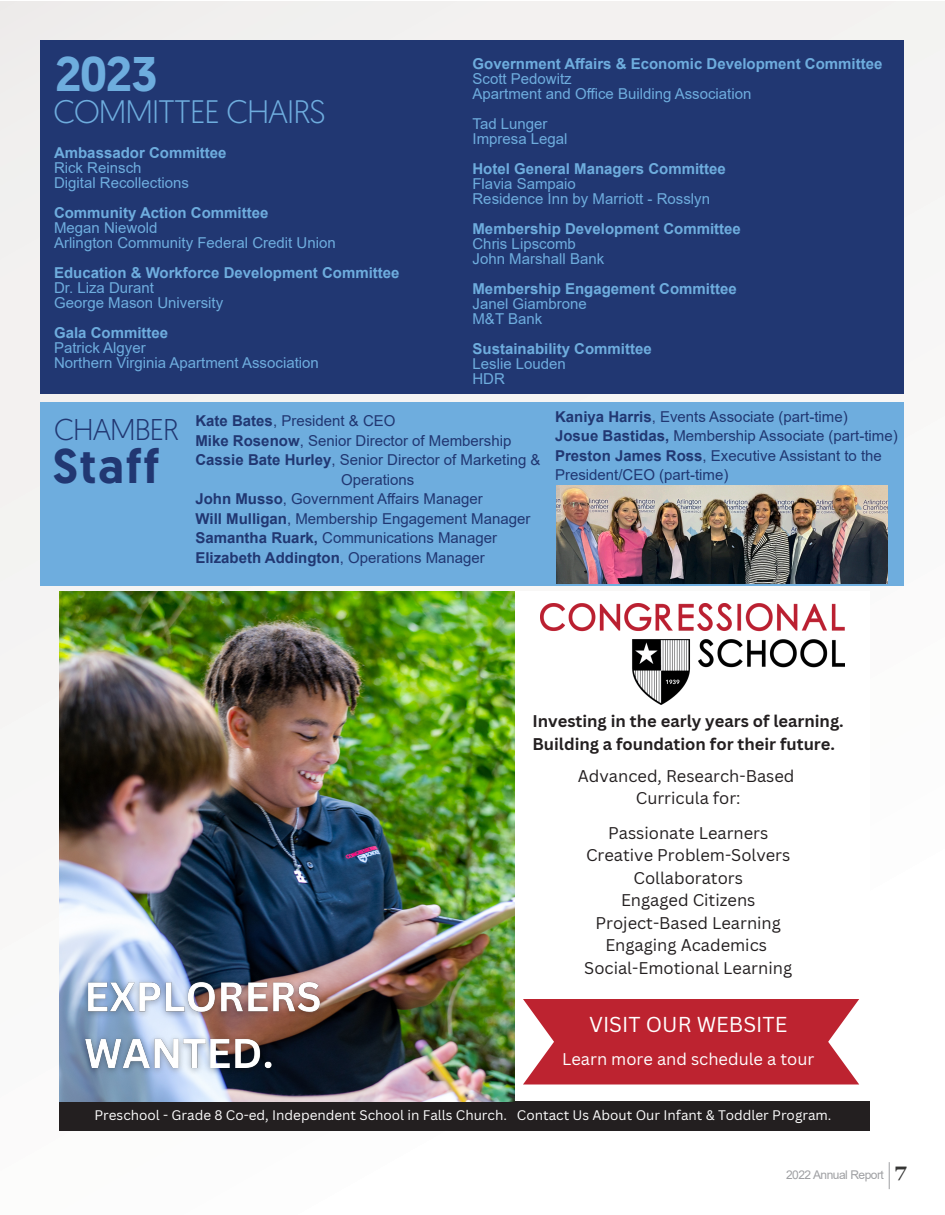
<style>
.page{position:relative;width:945px;height:1215px;background:#fff}
.page>*{position:absolute;margin:0;border:0;box-sizing:border-box;transform-origin:0 0}
.t1{font:500 48.6px "Geomanist";letter-spacing:.04em;color:#213772}
.t2{font:500 48.6px "Geomanist";color:#6eadde}
.t3{font:300 32.4px "Geomanist";letter-spacing:-.03em;color:#6eadde}
.t4{font:300 30px "Geomanist";letter-spacing:-.03em;color:#213772}
.t5{font:21px "Canva Sans";color:#fff}
.t6{font:700 19.5px "Georgia";color:#353534}
.t7{font:16.5px/22.5px "Canva Sans";color:#231f20;text-align:center}
.t8{font:700 16.5px/22.5px "Canva Sans";color:#231f20}
.t9{font:16.5px "Canva Sans";color:#fff}
.t10{font:15px/19.5px "Arial";color:#213772}
.t11{font:15px "Arial";color:#6eadde}
.t12{font:700 15px "Arial";color:#6eadde}
.t13{font:700 15px "Arial";color:#213772}
.t14{font:13.5px "Canva Sans";color:#fff}
.t15{font:12px "Arial";letter-spacing:-.04em;color:#9fa0a3}
.s1{font-weight:700}
.s2{font-weight:400}
</style>
<div class="page">
<div style="left:0;top:1px;width:945px;height:1214px;background:#fbfafa"></div>
<div style="left:40px;top:40px;width:864px;height:354px;background:#213772"></div>
<div style="left:40px;top:402px;width:864px;height:184px;background:#6eadde"></div>
<div style="left:60px;top:591px;width:810px;height:540px;background:#fff"></div>
<img style="left:541px;top:604px;width:304px;height:101px">
<div style="left:60px;top:1102px;width:810px;height:29px;background:#231f20"></div>
<img style="left:60px;top:591px;width:454px;height:511px">
<svg style="left:523px;top:999px;width:336px;height:86px;background:#c33844"></svg>
<img style="left:75px;top:959px;width:266px;height:133px">
<img style="left:556px;top:485px;width:332px;height:99px">
<svg style="left:889px;top:1162px;width:1px;height:27px"></svg>
<p class="t2" style="left:54px;top:42px;width:106px">2023</p>
<p class="t3" style="left:53px;top:91px;width:274px">COMMITTEE CHAIRS</p>
<p class="t12" style="left:54px;top:142px;width:174px">Ambassador Committee</p>
<p class="t11" style="left:54px;top:157px;width:89px">Rick Reinsch</p>
<p class="t11" style="left:54px;top:172px;width:137px">Digital Recollections</p>
<p class="t12" style="left:54px;top:202px;width:216px">Community Action Committee</p>
<p class="t11" style="left:54px;top:217px;width:105px">Megan Niewold</p>
<p class="t11" style="left:54px;top:232px;width:283px">Arlington Community Federal Credit Union</p>
<p class="t12" style="left:54px;top:262px;width:347px">Education &amp; Workforce Development Committee</p>
<p class="t11" style="left:54px;top:277px;width:102px">Dr. Liza Durant</p>
<p class="t11" style="left:54px;top:292px;width:171px">George Mason University</p>
<p class="t12" style="left:54px;top:322px;width:116px">Gala Committee</p>
<p class="t11" style="left:54px;top:337px;width:93px">Patrick Algyer</p>
<p class="t11" style="left:54px;top:352px;width:266px">Northern Virginia Apartment Association</p>
<p class="t12" style="left:472px;top:53px;width:411px">Government Affairs &amp; Economic Development Committee</p>
<p class="t11" style="left:472px;top:68px;width:101px">Scott Pedowitz</p>
<p class="t11" style="left:472px;top:83px;width:280px">Apartment and Office Building Association</p>
<p class="t11" style="left:472px;top:113px;width:77px">Tad Lunger</p>
<p class="t11" style="left:472px;top:128px;width:97px">Impresa Legal</p>
<p class="t12" style="left:472px;top:158px;width:255px">Hotel General Managers Committee</p>
<p class="t11" style="left:472px;top:173px;width:105px">Flavia Sampaio</p>
<p class="t11" style="left:472px;top:188px;width:239px">Residence Inn by Marriott - Rosslyn</p>
<p class="t12" style="left:472px;top:218px;width:270px">Membership Development Committee</p>
<p class="t11" style="left:472px;top:233px;width:105px">Chris Lipscomb</p>
<p class="t11" style="left:472px;top:248px;width:133px">John Marshall Bank</p>
<p class="t12" style="left:472px;top:278px;width:266px">Membership Engagement Committee</p>
<p class="t11" style="left:472px;top:293px;width:116px">Janel Giambrone</p>
<p class="t11" style="left:472px;top:308px;width:71px">M&amp;T Bank</p>
<p class="t12" style="left:472px;top:338px;width:181px">Sustainability Committee</p>
<p class="t11" style="left:472px;top:353px;width:95px">Leslie Louden</p>
<p class="t11" style="left:472px;top:368px;width:34px">HDR</p>
<p class="t4" style="left:54px;top:410px;width:127px">CHAMBER</p>
<p class="t1" style="left:53px;top:434px;width:108px">Staff</p>
<p class="t10" style="left:195px;top:411px;width:202px"><span class="s1">Kate Bates</span>, President &amp; CEO</p>
<p class="t10" style="left:195px;top:430px;width:317px"><span class="s1">Mike Rosenow</span>, Senior Director of Membership</p>
<p class="t10" style="left:195px;top:450px;width:347px"><span class="s1">Cassie Bate Hurley</span>, Senior Director of Marketing &amp;</p>
<p class="t10" style="left:341px;top:469px;width:75px">Operations</p>
<p class="t10" style="left:195px;top:489px;width:289px"><span class="s1">John Musso</span>, Government Affairs Manager</p>
<p class="t10" style="left:195px;top:508px;width:336px"><span class="s1">Will Mulligan</span>, Membership Engagement Manager</p>
<p class="t10" style="left:195px;top:528px;width:303px"><span class="s1">Samantha Ruark,</span> Communications Manager</p>
<p class="t13" style="left:195px;top:547px;width:291px">Elizabeth Addington<span class="s2">, Operations Manager</span></p>
<p class="t10" style="left:555px;top:407px;width:294px"><span class="s1">Kaniya Harris</span>, Events Associate (part-time)</p>
<p class="t10" style="left:555px;top:426px;width:344px"><span class="s1">Josue Bastidas,</span> Membership Associate (part-time)</p>
<p class="t10" style="left:555px;top:446px;width:328px"><span class="s1">Preston James Ross</span>, Executive Assistant to the<br>President/CEO (part-time)</p>
<p class="t8" style="left:532px;top:710px;width:313px">Investing in the early years of learning.<br>Building a foundation for their future.</p>
<p class="t7" style="left:578px;top:765px;width:218px">Advanced, Research-Based<br>Curricula for:</p>
<p class="t7" style="left:584px;top:822px;width:209px">Passionate Learners<br>Creative Problem-Solvers<br>Collaborators<br>Engaged Citizens<br>Project-Based Learning<br>Engaging Academics<br>Social-Emotional Learning</p>
<h3 class="t5" style="left:589px;top:1012px;width:200px">VISIT OUR WEBSITE</h3>
<p class="t9" style="left:562px;top:1049px;width:254px">Learn more and schedule a tour</p>
<p class="t14" style="left:94px;top:1107px;width:739px">Preschool - Grade 8 Co-ed, Independent School in Falls Church. Contact Us About Our Infant &amp; Toddler Program.</p>
<p class="t15" style="left:786px;top:1166px;width:99px">2022 Annual Report</p>
<p class="t6" style="left:894px;top:1161px;width:14px">7</p>
</div>
